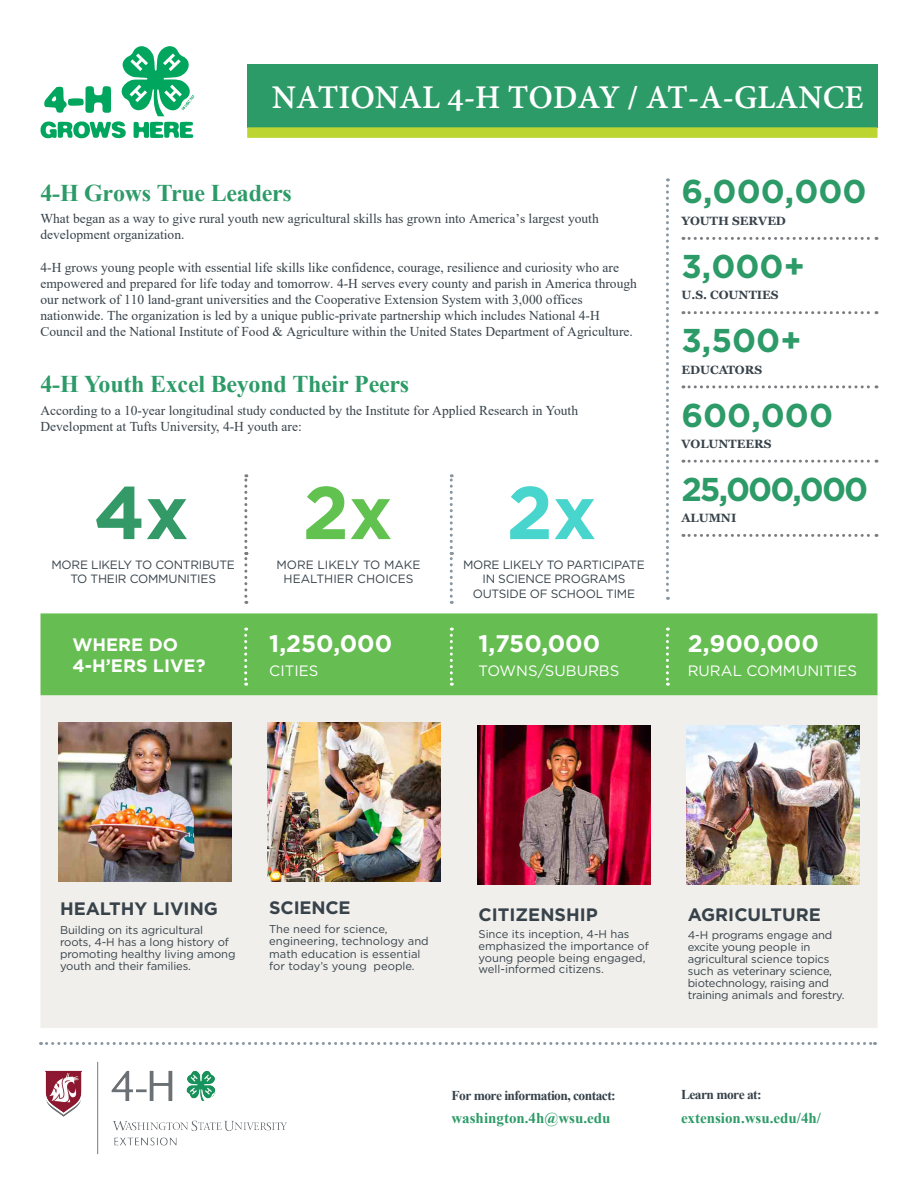
<style>
.page{position:relative;width:918px;height:1188px;background:#fff}
.page>*{position:absolute;margin:0;border:0;box-sizing:border-box;transform-origin:0 0}
.t1{font:700 36px "Adobe Devanagari";color:#fff}
.t2{font:700 33px "Gotham";color:#2d9b68}
.t3{font:700 24px "Times New Roman";letter-spacing:-.01em;color:#2d9b68}
.Table_Paragraph{font:700 24px "Gotham";color:#fff}
.Table_Paragraph-2{font:700 18px "Gotham";color:#37424a}
.Table_Paragraph-3{font:700 18px "Gotham";color:#fff}
.t4{font:700 15px "Times New Roman";color:#2d9b68}
.Table_Paragraph-4{font:15px "Gotham";color:#fff}
.t5{font:13.5px/16px "Times New Roman";color:#37424a}
.t6{font:700 13.5px "Times New Roman";letter-spacing:-.04em;color:#37424a}
.t7{font:12px/14.4px "Gotham";letter-spacing:-.02em;color:#37424a;text-align:center}
.t8{font:700 12px "Georgia";color:#37424a}
.t9{font:12px "Gotham";color:#37424a}
.Table_Paragraph-5{font:11.25px/12.3px "Gotham";letter-spacing:-.01em;color:#37424a}
</style>
<div class="page">
<svg style="left:40px;top:46px;width:154px;height:92px"></svg>
<div style="left:247px;top:65px;width:631px;height:63px;background:#2d9b68"></div>
<div style="left:247px;top:127px;width:631px;height:11px;background:#bcd530"></div>
<svg style="left:683px;top:237px;width:194px;height:3px"></svg>
<svg style="left:683px;top:311px;width:194px;height:3px"></svg>
<svg style="left:683px;top:385px;width:194px;height:3px"></svg>
<svg style="left:683px;top:460px;width:194px;height:3px"></svg>
<svg style="left:683px;top:534px;width:194px;height:3px"></svg>
<svg style="left:244px;top:474px;width:3px;height:130px"></svg>
<svg style="left:450px;top:474px;width:3px;height:130px"></svg>
<svg style="left:666px;top:178px;width:3px;height:422px"></svg>
<div style="left:40px;top:613px;width:838px;height:83px;background:#66bd52"></div>
<div style="left:41px;top:696px;width:836px;height:332px;background:#f0efec"></div>
<img style="left:59px;top:722px;width:173px;height:159px">
<img style="left:268px;top:722px;width:173px;height:159px">
<img style="left:477px;top:726px;width:173px;height:158px">
<img style="left:686px;top:726px;width:173px;height:158px">
<svg style="left:244px;top:628px;width:3px;height:58px"></svg>
<svg style="left:450px;top:628px;width:3px;height:58px"></svg>
<svg style="left:666px;top:628px;width:3px;height:58px"></svg>
<svg style="left:40px;top:1042px;width:835px;height:3px"></svg>
<svg style="left:96px;top:487px;width:91px;height:52px"></svg>
<svg style="left:306px;top:486px;width:85px;height:53px"></svg>
<svg style="left:510px;top:486px;width:85px;height:53px"></svg>
<img style="left:45px;top:1061px;width:242px;height:94px">
<p class="t1" style="left:272px;top:77px;width:593px">NATIONAL 4-H TODAY / AT-A-GLANCE</p>
<p class="t3" style="left:40px;top:175px;width:253px">4-H Grows True Leaders</p>
<p class="t5" style="left:40px;top:210px;width:560px">What began as a way to give rural youth new agricultural skills has grown into America’s largest youth development organization.</p>
<p class="t5" style="left:40px;top:259px;width:598px">4-H grows young people with essential life skills like confidence, courage, resilience and curiosity who are empowered and prepared for life today and tomorrow. 4-H serves every county and parish in America through our network of 110 land-grant universities and the Cooperative Extension System with 3,000 offices nationwide. The organization is led by a unique public-private partnership which includes National 4-H Council and the National Institute of Food &amp; Agriculture within the United States Department of Agriculture.</p>
<p class="t3" style="left:40px;top:367px;width:370px">4-H Youth Excel Beyond Their Peers</p>
<p class="t5" style="left:40px;top:402px;width:539px">According to a 10-year longitudinal study conducted by the Institute for Applied Research in Youth<br>Development at Tufts University, 4-H youth are:</p>
<p class="t7" style="left:51px;top:557px;width:185px">MORE LIKELY TO CONTRIBUTE<br>TO THEIR COMMUNITIES</p>
<p class="t9" style="left:277px;top:557px;width:146px">MORE LIKELY TO MAKE</p>
<p class="t9" style="left:284px;top:572px;width:131px">HEALTHIER CHOICES</p>
<p class="Table_Paragraph-3" style="left:72px;top:633px;width:107px">WHERE DO</p>
<p class="Table_Paragraph-3" style="left:72px;top:654px;width:135px">4-H’ERS LIVE?</p>
<p class="Table_Paragraph" style="left:269px;top:628px;width:125px">1,250,000</p>
<p class="Table_Paragraph-4" style="left:269px;top:661px;width:51px">CITIES</p>
<p class="t7" style="left:463px;top:557px;width:183px">MORE LIKELY TO PARTICIPATE</p>
<p class="t7" style="left:482px;top:572px;width:144px">IN SCIENCE PROGRAMS</p>
<p class="t7" style="left:473px;top:586px;width:164px">OUTSIDE OF SCHOOL TIME</p>
<p class="Table_Paragraph" style="left:478px;top:628px;width:123px">1,750,000</p>
<p class="Table_Paragraph-4" style="left:478px;top:661px;width:142px">TOWNS/SUBURBS</p>
<p class="t2" style="left:681px;top:170px;width:187px">6,000,000</p>
<p class="t8" style="left:681px;top:213px;width:106px">YOUTH SERVED</p>
<p class="t2" style="left:681px;top:245px;width:125px">3,000+</p>
<p class="t8" style="left:681px;top:288px;width:99px">U.S. COUNTIES</p>
<p class="t2" style="left:681px;top:319px;width:122px">3,500+</p>
<p class="t8" style="left:681px;top:362px;width:82px">EDUCATORS</p>
<p class="t2" style="left:681px;top:393px;width:153px">600,000</p>
<p class="t8" style="left:681px;top:436px;width:92px">VOLUNTEERS</p>
<p class="t2" style="left:681px;top:467px;width:188px">25,000,000</p>
<p class="t8" style="left:681px;top:510px;width:57px">ALUMNI</p>
<p class="Table_Paragraph" style="left:688px;top:628px;width:133px">2,900,000</p>
<p class="Table_Paragraph-4" style="left:688px;top:661px;width:171px">RURAL COMMUNITIES</p>
<p class="Table_Paragraph-2" style="left:60px;top:896px;width:160px">HEALTHY LIVING</p>
<p class="Table_Paragraph-5" style="left:60px;top:923px;width:177px">Building on its agricultural roots, 4-H has a long history of promoting healthy living among youth and their families.</p>
<p class="Table_Paragraph-2" style="left:269px;top:896px;width:83px">SCIENCE</p>
<p class="Table_Paragraph-5" style="left:269px;top:923px;width:161px">The need for science, engineering, technology and math education is essential for today’s young people.</p>
<p class="Table_Paragraph-2" style="left:478px;top:903px;width:121px">CITIZENSHIP</p>
<p class="Table_Paragraph-5" style="left:478px;top:928px;width:172px;line-height:11.7px">Since its inception, 4-H has emphasized the importance of young people being engaged, well-informed citizens.</p>
<p class="Table_Paragraph-2" style="left:688px;top:903px;width:135px">AGRICULTURE</p>
<p class="Table_Paragraph-5" style="left:688px;top:929px;width:158px">4-H programs engage and excite young people in agricultural science topics such as veterinary science, biotechnology, raising and training animals and forestry.</p>
<p class="t6" style="left:452px;top:1086px;width:166px">For more information, contact:</p>
<p class="t4" style="left:452px;top:1108px;width:160px">washington.4h@wsu.edu</p>
<p class="t6" style="left:681px;top:1085px;width:82px">Learn more at:</p>
<p class="t4" style="left:681px;top:1108px;width:142px">extension.wsu.edu/4h/</p>
</div>
